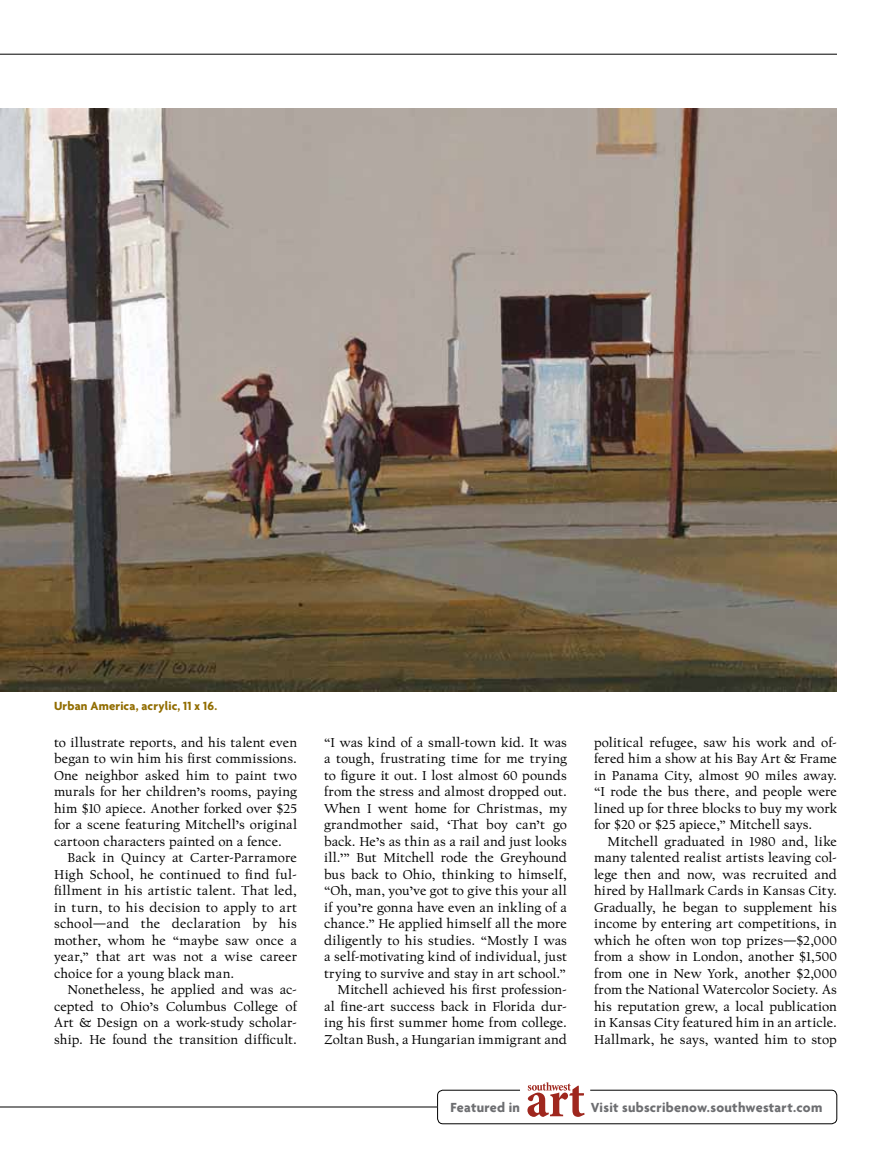
<style>
.page{position:relative;width:891px;height:1161px;background:#fff}
.page>*{position:absolute;margin:0;border:0;box-sizing:border-box;transform-origin:0 0}
.t1{font:700 14.25px "Agenda";letter-spacing:.02em;color:#6d6e71}
.t2{font:13.5px/16.5px "Californian FB Text";letter-spacing:.01em;color:#000;text-align:justify}
.t3{font:700 12.75px "Agenda";letter-spacing:.015em;color:#916d00}
</style>
<div class="page">
<img style="left:0;top:108px;width:837px;height:583px">
<hr style="left:0;top:54px;width:837px;height:1px;background:#000">
<hr style="left:0;top:1107px;width:437px;height:1px;background:#000">
<svg style="left:437px;top:1082px;width:400px;height:42px"></svg>
<p class="t3" style="left:54px;top:698px;width:165px">Urban America, acrylic, 11 x 16.</p>
<p class="t2" style="left:54px;top:735px;width:245px">to illustrate reports, and his talent even began to win him his first commissions.<br>One neighbor asked him to paint two murals for her children’s rooms, paying him $10 apiece. Another forked over $25 for a scene featuring Mitchell’s original cartoon characters painted on a fence.</p>
<p class="t2" style="left:54px;top:850px;width:245px;text-indent:14px">Back in Quincy at Carter-Parramore High School, he continued to find ful&shy;fillment in his artistic talent. That led, in turn, to his decision to apply to art school—and the declaration by his mother, whom he “maybe saw once a year,” that art was not a wise career choice for a young black man.</p>
<p class="t2" style="left:54px;top:982px;width:244px;text-indent:14px">Nonetheless, he applied and was ac&shy;cepted to Ohio’s Columbus College of Art &amp; Design on a work-study scholar&shy;ship. He found the transition difficult.</p>
<p class="t2" style="left:324px;top:735px;width:245px;text-align:right">“I was kind of a small-town kid. It was a tough, frustrating time for me trying to figure it out. I lost almost 60 pounds from the stress and almost dropped out.<br>When I went home for Christmas, my grandmother said, ‘That boy can’t go back. He’s as thin as a rail and just looks ill.’” But Mitchell rode the Greyhound bus back to Ohio, thinking to himself, “Oh, man, you’ve got to give this your all if you’re gonna have even an inkling of a chance.” He applied himself all the more diligently to his studies. “Mostly I was a self-motivating kind of individual, just trying to survive and stay in art school.” Mitchell achieved his first profession&shy;al fine-art success back in Florida dur&shy;ing his first summer home from college.<br>Zoltan Bush, a Hungarian immigrant and</p>
<p class="t2" style="left:594px;top:734px;width:245px">political refugee, saw his work and of&shy;fered him a show at his Bay Art &amp; Frame in Panama City, almost 90 miles away. “I rode the bus there, and people were lined up for three blocks to buy my work for $20 or $25 apiece,” Mitchell says.</p>
<p class="t2" style="left:594px;top:833px;width:245px;text-indent:14px">Mitchell graduated in 1980 and, like many talented realist artists leaving col&shy;lege then and now, was recruited and hired by Hallmark Cards in Kansas City.<br>Gradually, he began to supplement his income by entering art competitions, in which he often won top prizes—$2,000 from a show in London, another $1,500 from one in New York, another $2,000 from the National Watercolor Society. As his reputation grew, a local publication in Kansas City featured him in an article.<br>Hallmark, he says, wanted him to stop</p>
<p class="t1" style="left:451px;top:1098px;width:71px">Featured in</p>
<p class="t1" style="left:591px;top:1098px;width:233px">Visit subscribenow.southwestart.com</p>
</div>
